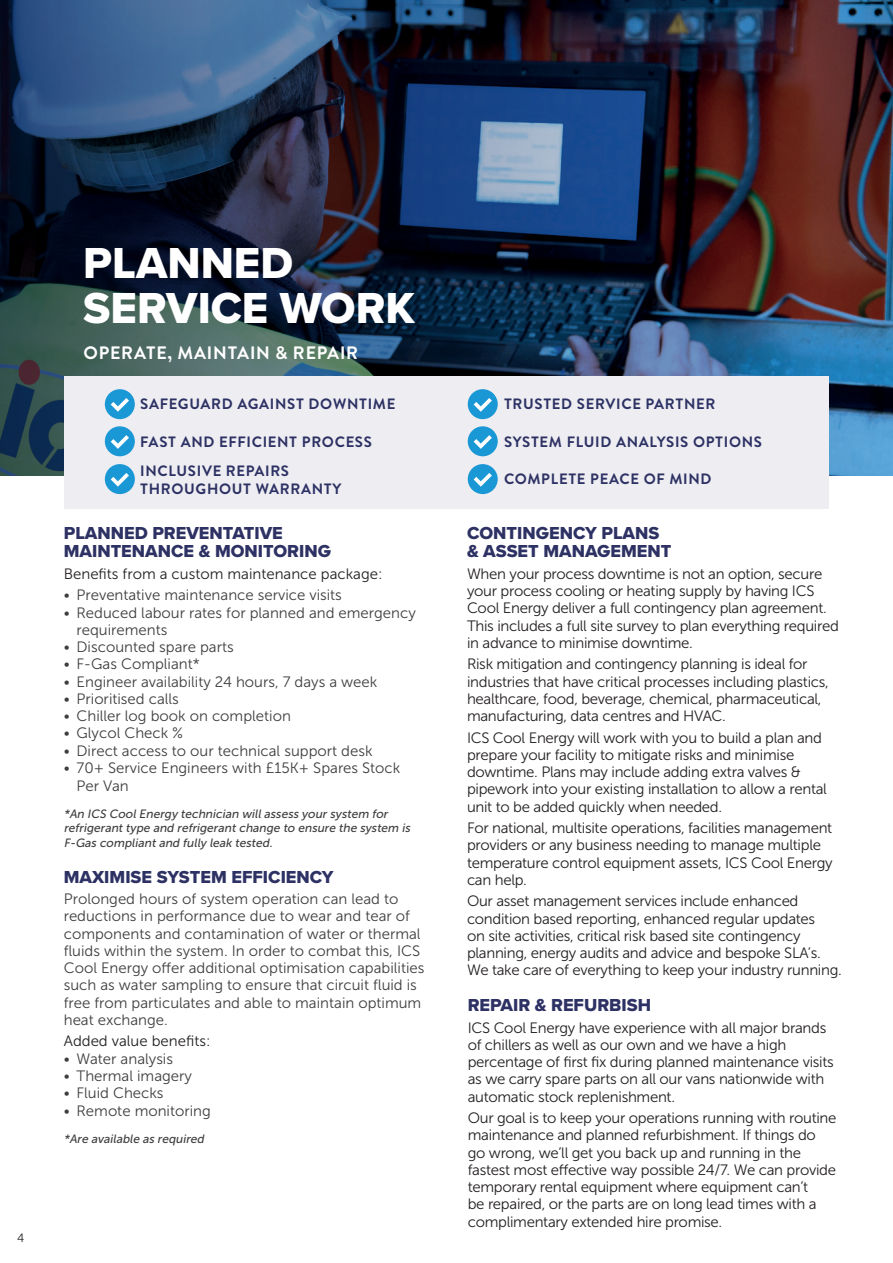
<style>
.page{position:relative;width:893px;height:1263px;background:#fff}
.page>*{position:absolute;margin:0;border:0;box-sizing:border-box;transform-origin:0 0}
.t1{font:45px "Proxima Nova A Extrabld";color:#fff}
.Table_Headline{font:18px/18px "Proxima Nova A Extrabld";color:#2d3163}
.t2{font:700 18px "Brandon Text";letter-spacing:.045em;color:#fff}
.Table_Headline-2{font:15px/17.2px "Museo Sans 300";letter-spacing:-.02em;color:#231f20}
.Table_Headline-3{font:15px/17.2px "Museo Sans 300";color:#3e3e3f}
.t3{font:700 15px "Brandon Text";letter-spacing:.045em;color:#2d3163}
.Table_Headline-4{font:15px "Museo Sans 300";color:#231f20}
.Table_Headline-5{font:italic 12px/14.4px "Museo Sans 500";color:#3e3e3f}
.t4{font:12px "Museo Sans 300";color:#231f20}
</style>
<div class="page">
<img style="left:0;top:0;width:893px;height:475px">
<div style="left:64px;top:376px;width:764px;height:132px;background:#ededf2"></div>
<div style="left:105px;top:389px;width:30px;height:30px;background:#1a97d5;border-radius:50%"></div>
<svg style="left:111px;top:398px;width:18px;height:14px"></svg>
<div style="left:105px;top:426px;width:30px;height:30px;background:#1a97d5;border-radius:50%"></div>
<svg style="left:111px;top:435px;width:18px;height:14px"></svg>
<div style="left:105px;top:464px;width:30px;height:30px;background:#1a97d5;border-radius:50%"></div>
<svg style="left:111px;top:473px;width:18px;height:14px"></svg>
<div style="left:468px;top:426px;width:30px;height:30px;background:#1a97d5;border-radius:50%"></div>
<svg style="left:474px;top:435px;width:18px;height:14px"></svg>
<div style="left:468px;top:389px;width:30px;height:30px;background:#1a97d5;border-radius:50%"></div>
<svg style="left:474px;top:398px;width:18px;height:14px"></svg>
<div style="left:468px;top:464px;width:30px;height:30px;background:#1a97d5;border-radius:50%"></div>
<svg style="left:474px;top:473px;width:18px;height:14px"></svg>
<p class="t4" style="left:17px;top:1231px;width:9px">4</p>
<p class="t1" style="left:83px;top:230px;width:211px">PLANNED</p>
<p class="t1" style="left:83px;top:275px;width:333px">SERVICE WORK</p>
<p class="t2" style="left:83px;top:340px;width:276px">OPERATE, MAINTAIN &amp; REPAIR</p>
<p class="t3" style="left:140px;top:394px;width:257px">SAFEGUARD AGAINST DOWNTIME</p>
<p class="t3" style="left:140px;top:431px;width:233px">FAST AND EFFICIENT PROCESS</p>
<p class="t3" style="left:140px;top:460px;width:150px">INCLUSIVE REPAIRS</p>
<p class="t3" style="left:140px;top:478px;width:203px">THROUGHOUT WARRANTY</p>
<p class="Table_Headline" style="left:64px;top:524px;width:269px">PLANNED PREVENTATIVE<br>MAINTENANCE &amp; MONITORING</p>
<p class="Table_Headline-4" style="left:64px;top:566px;width:320px">Benefits from a custom maintenance package:</p>
<p class="Table_Headline-3" style="left:64px;top:587px;width:280px">• Preventative maintenance service visits</p>
<p class="Table_Headline-3" style="left:77px;top:604px;width:341px;text-indent:-13px">• Reduced labour rates for planned and emergency requirements</p>
<p class="Table_Headline-3" style="left:64px;top:638px;width:171px">• Discounted spare parts</p>
<p class="Table_Headline-3" style="left:64px;top:656px;width:138px">• F-Gas Compliant*</p>
<p class="Table_Headline-3" style="left:64px;top:673px;width:315px">• Engineer availability 24 hours, 7 days a week</p>
<p class="Table_Headline-3" style="left:64px;top:690px;width:117px">• Prioritised calls</p>
<p class="Table_Headline-3" style="left:64px;top:707px;width:229px">• Chiller log book on completion</p>
<p class="Table_Headline-3" style="left:64px;top:725px;width:121px">• Glycol Check %</p>
<p class="Table_Headline-3" style="left:64px;top:742px;width:310px">• Direct access to our technical support desk</p>
<p class="Table_Headline-3" style="left:77px;top:759px;width:325px;line-height:18px;text-indent:-13px">• 70+ Service Engineers with £15K+ Spares Stock<br>Per Van</p>
<p class="Table_Headline-5" style="left:64px;top:807px;width:350px">*An ICS Cool Energy technician will assess your system for refrigerant type and refrigerant change to ensure the system is<br>F-Gas compliant and fully leak tested.</p>
<p class="Table_Headline" style="left:64px;top:867px;width:271px">MAXIMISE SYSTEM EFFICIENCY</p>
<p class="Table_Headline-3" style="left:64px;top:890px;width:362px">Prolonged hours of system operation can lead to reductions in performance due to wear and tear of components and contamination of water or thermal fluids within the system. In order to combat this, ICS Cool Energy offer additional optimisation capabilities such as water sampling to ensure that circuit fluid is free from particulates and able to maintain optimum heat exchange.</p>
<p class="Table_Headline-4" style="left:64px;top:1033px;width:148px">Added value benefits:</p>
<p class="Table_Headline-3" style="left:64px;top:1050px;width:111px">• Water analysis</p>
<p class="Table_Headline-3" style="left:64px;top:1067px;width:130px">• Thermal imagery</p>
<p class="Table_Headline-3" style="left:64px;top:1084px;width:101px">• Fluid Checks</p>
<p class="Table_Headline-3" style="left:64px;top:1102px;width:149px">• Remote monitoring</p>
<p class="Table_Headline-5" style="left:64px;top:1132px;width:144px">*Are available as required</p>
<p class="t3" style="left:504px;top:394px;width:213px">TRUSTED SERVICE PARTNER</p>
<p class="t3" style="left:504px;top:431px;width:260px">SYSTEM FLUID ANALYSIS OPTIONS</p>
<p class="t3" style="left:504px;top:469px;width:209px">COMPLETE PEACE OF MIND</p>
<p class="Table_Headline" style="left:467px;top:524px;width:206px">CONTINGENCY PLANS &amp; ASSET MANAGEMENT</p>
<p class="Table_Headline-2" style="left:467px;top:565px;width:373px">When your process downtime is not an option, secure your process cooling or heating supply by having ICS Cool Energy deliver a full contingency plan agreement.<br>This includes a full site survey to plan everything required in advance to minimise downtime.</p>
<p class="Table_Headline-2" style="left:467px;top:656px;width:363px">Risk mitigation and contingency planning is ideal for industries that have critical processes including plastics, healthcare, food, beverage, chemical, pharmaceutical, manufacturing, data centres and HVAC.</p>
<p class="Table_Headline-2" style="left:467px;top:729px;width:361px">ICS Cool Energy will work with you to build a plan and prepare your facility to mitigate risks and minimise downtime. Plans may include adding extra valves &amp; pipework into your existing installation to allow a rental unit to be added quickly when needed.</p>
<p class="Table_Headline-2" style="left:467px;top:819px;width:367px">For national, multisite operations, facilities management providers or any business needing to manage multiple temperature control equipment assets, ICS Cool Energy can help.</p>
<p class="Table_Headline-2" style="left:467px;top:893px;width:376px">Our asset management services include enhanced condition based reporting, enhanced regular updates<br>on site activities, critical risk based site contingency planning, energy audits and advice and bespoke SLA’s.<br>We take care of everything to keep your industry running.</p>
<p class="Table_Headline" style="left:468px;top:996px;width:185px">REPAIR &amp; REFURBISH</p>
<p class="Table_Headline-2" style="left:468px;top:1019px;width:367px">ICS Cool Energy have experience with all major brands of chillers as well as our own and we have a high percentage of first fix during planned maintenance visits as we carry spare parts on all our vans nationwide with automatic stock replenishment.</p>
<p class="Table_Headline-2" style="left:468px;top:1109px;width:370px">Our goal is to keep your operations running with routine maintenance and planned refurbishment. If things do go wrong, we’ll get you back up and running in the fastest most effective way possible 24/7. We can provide temporary rental equipment where equipment can’t<br>be repaired, or the parts are on long lead times with a complimentary extended hire promise.</p>
</div>
